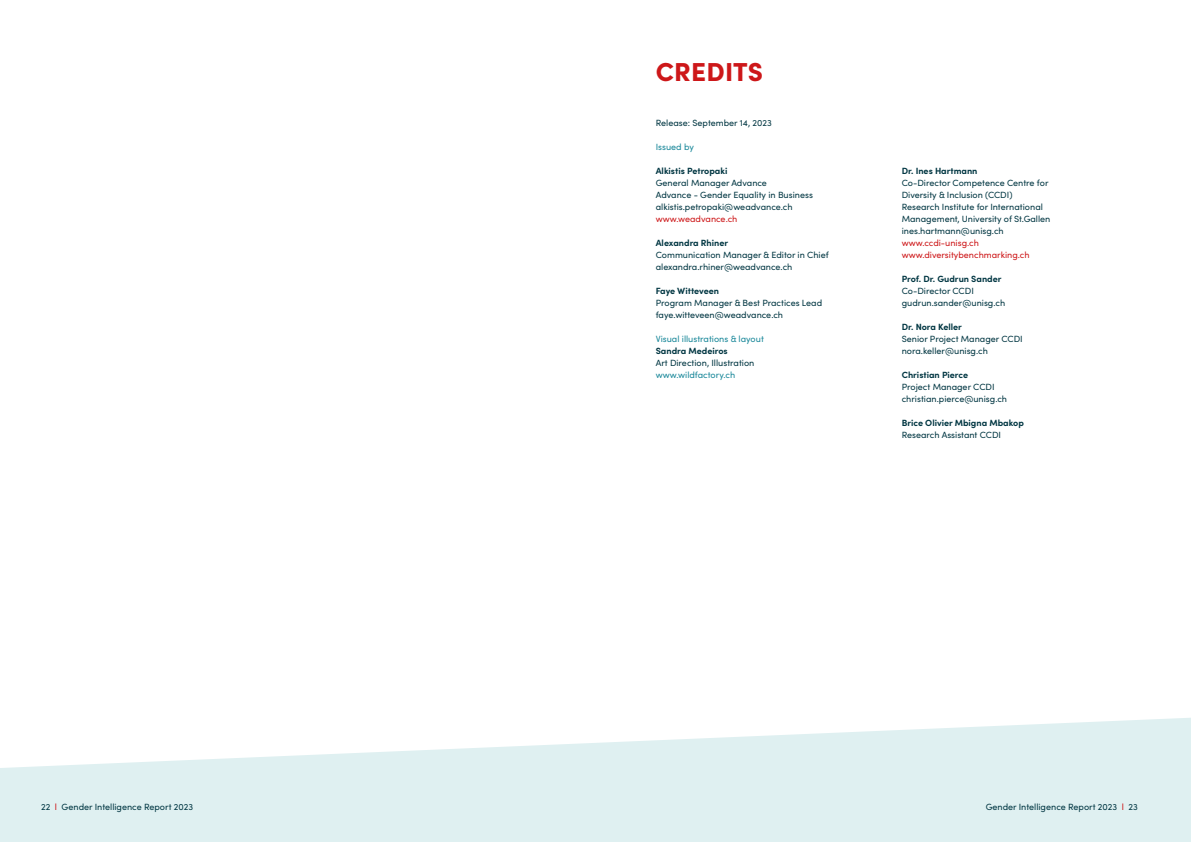
<style>
.page{position:relative;width:1191px;height:842px;background:#fff}
.page>*{position:absolute;margin:0;border:0;box-sizing:border-box;transform-origin:0 0}
.t1{font:900 26px "Sofia Pro";letter-spacing:.005em;color:#cd1719}
.t2{font:9px/12px "Sofia Pro";color:#003642}
.t3{font:700 9px "Sofia Pro";color:#003642}
.t4{font:9px/12px "Sofia Pro";color:#cd1719}
.t5{font:9px "Sofia Pro";color:#1a889a}
.s1{color:#cd1719}
</style>
<div class="page">
<svg style="left:0;top:718px;width:1191px;height:124px;fill:#dff0f1"></svg>
<h1 class="t1" style="left:656px;top:51px;width:109px">CREDITS</h1>
<p class="t2" style="left:656px;top:116px;width:118px">Release: September 14, 2023</p>
<p class="t5" style="left:656px;top:140px;width:40px">Issued by</p>
<p class="t3" style="left:656px;top:164px;width:73px">Alkistis Petropaki</p>
<p class="t2" style="left:656px;top:176px;width:159px">General Manager Advance<br>Advance - Gender Equality in Business alkistis.petropaki@weadvance.ch</p>
<p class="t4" style="left:656px;top:212px;width:83px">www.weadvance.ch</p>
<p class="t3" style="left:656px;top:236px;width:74px">Alexandra Rhiner</p>
<p class="t2" style="left:656px;top:248px;width:174px">Communication Manager &amp; Editor in Chief alexandra.rhiner@weadvance.ch</p>
<p class="t3" style="left:656px;top:284px;width:65px">Faye Witteveen</p>
<p class="t2" style="left:656px;top:296px;width:168px">Program Manager &amp; Best Practices Lead faye.witteveen@weadvance.ch</p>
<p class="t5" style="left:656px;top:332px;width:110px">Visual illustrations &amp; layout</p>
<p class="t3" style="left:656px;top:344px;width:73px">Sandra Medeiros</p>
<p class="t2" style="left:656px;top:356px;width:100px">Art Direction, Illustration</p>
<p class="t5" style="left:656px;top:368px;width:81px">www.wildfactory.ch</p>
<p class="t3" style="left:901px;top:164px;width:77px">Dr. Ines Hartmann</p>
<p class="t2" style="left:901px;top:176px;width:150px">Co-Director Competence Centre for Diversity &amp; Inclusion (CCDI)<br>Research Institute for International Management, University of St.Gallen ines.hartmann@unisg.ch</p>
<p class="t4" style="left:901px;top:236px;width:129px">www.ccdi-unisg.ch www.diversitybenchmarking.ch</p>
<p class="t3" style="left:901px;top:272px;width:101px">Prof. Dr. Gudrun Sander</p>
<p class="t2" style="left:901px;top:284px;width:105px">Co-Director CCDI gudrun.sander@unisg.ch</p>
<p class="t3" style="left:901px;top:320px;width:62px">Dr. Nora Keller</p>
<p class="t2" style="left:901px;top:332px;width:123px">Senior Project Manager CCDI nora.keller@unisg.ch</p>
<p class="t3" style="left:901px;top:368px;width:68px">Christian Pierce</p>
<p class="t2" style="left:901px;top:380px;width:107px">Project Manager CCDI christian.pierce@unisg.ch</p>
<p class="t3" style="left:901px;top:416px;width:124px">Brice Olivier Mbigna Mbakop</p>
<p class="t2" style="left:901px;top:428px;width:101px">Research Assistant CCDI</p>
<p class="t2" style="left:41px;top:800px;width:153px">22 <span class="s1">l</span> Gender Intelligence Report 2023</p>
<p class="t2" style="left:985px;top:800px;width:154px">Gender Intelligence Report 2023 <span class="s1">l</span> 23</p>
</div>
